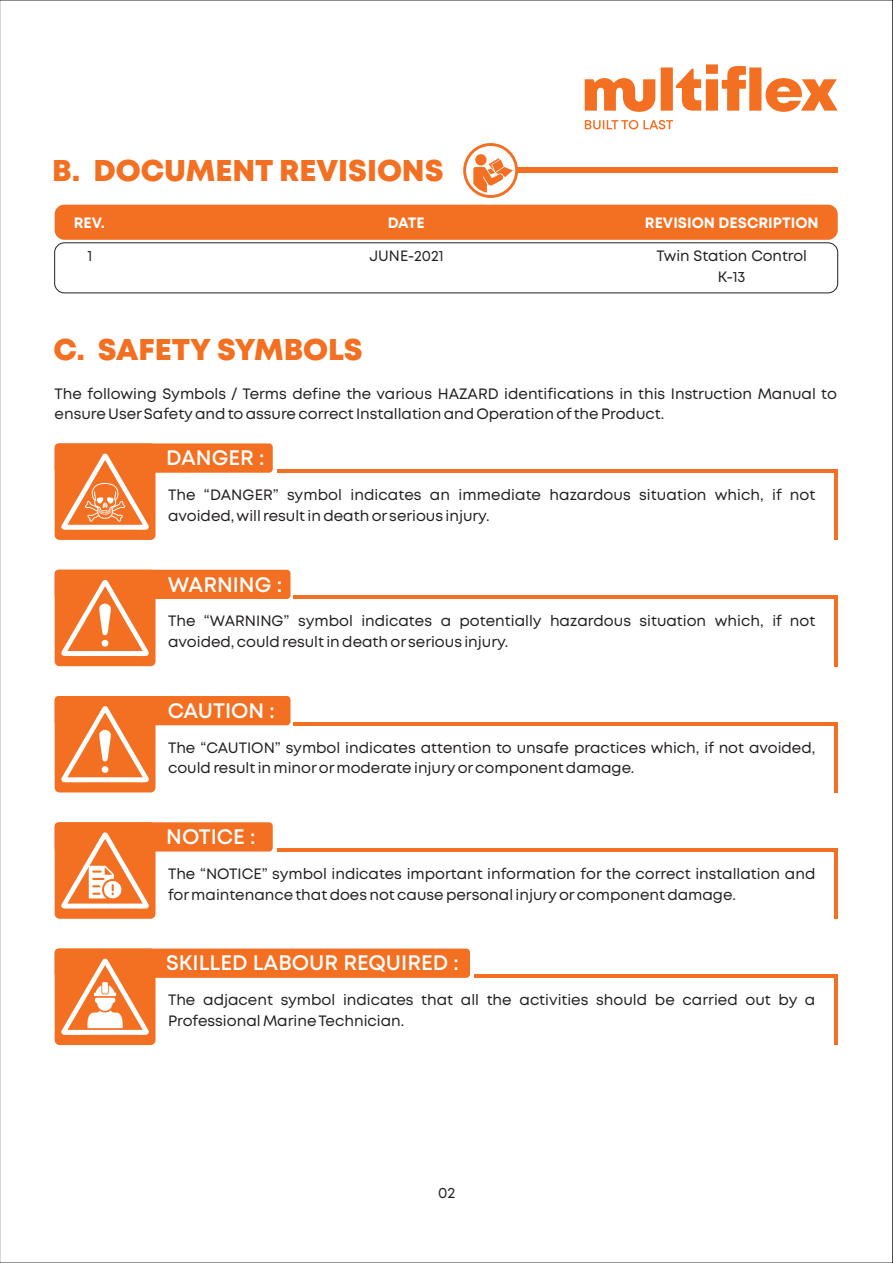
<style>
.page{position:relative;width:893px;height:1263px;background:#fff}
.page>*{position:absolute;margin:0;border:0;box-sizing:border-box;transform-origin:0 0}
.t1{font:800 30px "Mont";color:#f36f21}
.t2{font:600 21px "Mont";color:#fff}
.t3{font:15px/20.7px "Mont";color:#231f20}
.t4{font:700 15px "Mont";color:#fff}
</style>
<div class="page">
<div style="left:500px;top:168px;width:338px;height:5px;background:#f36f21"></div>
<svg style="left:463px;top:143px;width:55px;height:55px"></svg>
<div style="left:466px;top:146px;width:49px;height:49px;background:#fff;border-radius:50%"></div>
<svg style="left:473px;top:154px;width:40px;height:39px"></svg>
<hr style="left:278px;top:469px;width:560px;height:4px;background:#f36f21">
<hr style="left:834px;top:469px;width:4px;height:71px;background:#f36f21">
<div style="left:55px;top:443px;width:218px;height:30px;background:#f36f21;border-radius:4px"></div>
<div style="left:55px;top:443px;width:101px;height:97px;background:#f36f21;border-radius:5px"></div>
<svg style="left:61px;top:453px;width:88px;height:77px"></svg>
<hr style="left:278px;top:848px;width:560px;height:3px;background:#f36f21">
<hr style="left:834px;top:848px;width:4px;height:71px;background:#f36f21">
<hr style="left:474px;top:975px;width:364px;height:3px;background:#f36f21">
<hr style="left:834px;top:975px;width:4px;height:70px;background:#f36f21">
<div style="left:55px;top:948px;width:415px;height:30px;background:#f36f21;border-radius:4px"></div>
<div style="left:55px;top:948px;width:101px;height:97px;background:#f36f21;border-radius:5px"></div>
<hr style="left:293px;top:596px;width:545px;height:3px;background:#f36f21">
<hr style="left:834px;top:596px;width:4px;height:70px;background:#f36f21">
<div style="left:55px;top:570px;width:235px;height:29px;background:#f36f21;border-radius:4px"></div>
<div style="left:55px;top:570px;width:101px;height:96px;background:#f36f21;border-radius:5px"></div>
<svg style="left:61px;top:579px;width:88px;height:77px"></svg>
<hr style="left:293px;top:722px;width:545px;height:3px;background:#f36f21">
<hr style="left:834px;top:722px;width:4px;height:70px;background:#f36f21">
<div style="left:55px;top:696px;width:235px;height:29px;background:#f36f21;border-radius:4px"></div>
<div style="left:55px;top:696px;width:101px;height:96px;background:#f36f21;border-radius:5px"></div>
<svg style="left:61px;top:706px;width:88px;height:76px"></svg>
<div style="left:55px;top:822px;width:218px;height:29px;background:#f36f21;border-radius:4px"></div>
<div style="left:55px;top:822px;width:101px;height:97px;background:#f36f21;border-radius:5px"></div>
<svg style="left:61px;top:832px;width:88px;height:77px"></svg>
<svg style="left:61px;top:958px;width:88px;height:77px"></svg>
<div style="left:55px;top:205px;width:783px;height:35px;background:#f36f21;border-radius:10px"></div>
<div style="left:54px;top:242px;width:784px;height:51px;border:1px solid #231f20;border-radius:10px"></div>
<svg style="left:585px;top:64px;width:253px;height:48px"></svg>
<svg style="left:585px;top:120px;width:88px;height:9px"></svg>
<h1 class="t1" style="left:52px;top:159px;width:393px">B. DOCUMENT REVISIONS</h1>
<p class="t4" style="left:74px;top:217px;width:33px">REV.</p>
<p class="t4" style="left:388px;top:217px;width:39px">DATE</p>
<p class="t4" style="left:645px;top:217px;width:175px">REVISION DESCRIPTION</p>
<p class="t3" style="left:88px;top:247px;width:6px">1</p>
<p class="t3" style="left:369px;top:247px;width:76px">JUNE-2021</p>
<p class="t3" style="left:656px;top:247px;width:152px;text-align:center">Twin Station Control<br>K-13</p>
<h1 class="t1" style="left:53px;top:338px;width:311px">C. SAFETY SYMBOLS</h1>
<p class="t3" style="left:55px;top:384px;width:784px">The following Symbols / Terms define the various HAZARD identifications in this Instruction Manual to ensure UserSafetyand to assure correct Installation and Operation ofthe Product.</p>
<h2 class="t2" style="left:166px;top:450px;width:100px">DANGER :</h2>
<p class="t3" style="left:168px;top:486px;width:649px">The “DANGER” symbol indicates an immediate hazardous situation which, if not avoided, will result in death or serious injury.</p>
<h2 class="t2" style="left:168px;top:576px;width:116px">WARNING :</h2>
<p class="t3" style="left:168px;top:612px;width:649px">The “WARNING” symbol indicates a potentially hazardous situation which, if not avoided, could result in death or serious injury.</p>
<h2 class="t2" style="left:168px;top:703px;width:109px">CAUTION :</h2>
<p class="t3" style="left:168px;top:738px;width:649px">The “CAUTION” symbol indicates attention to unsafe practices which, if not avoided, could result in minorormoderate injuryorcomponent damage.</p>
<h2 class="t2" style="left:166px;top:829px;width:91px">NOTICE :</h2>
<p class="t3" style="left:168px;top:864px;width:649px">The “NOTICE” symbol indicates important information for the correct installation and formaintenance that does not cause personal injuryorcomponent damage.</p>
<h2 class="t2" style="left:166px;top:955px;width:294px">SKILLED LABOUR REQUIRED :</h2>
<p class="t3" style="left:168px;top:991px;width:649px">The adjacent symbol indicates that all the activities should be carried out by a<br>Professional Marine Technician.</p>
<p class="t3" style="left:438px;top:1184px;width:19px">02</p>
</div>
